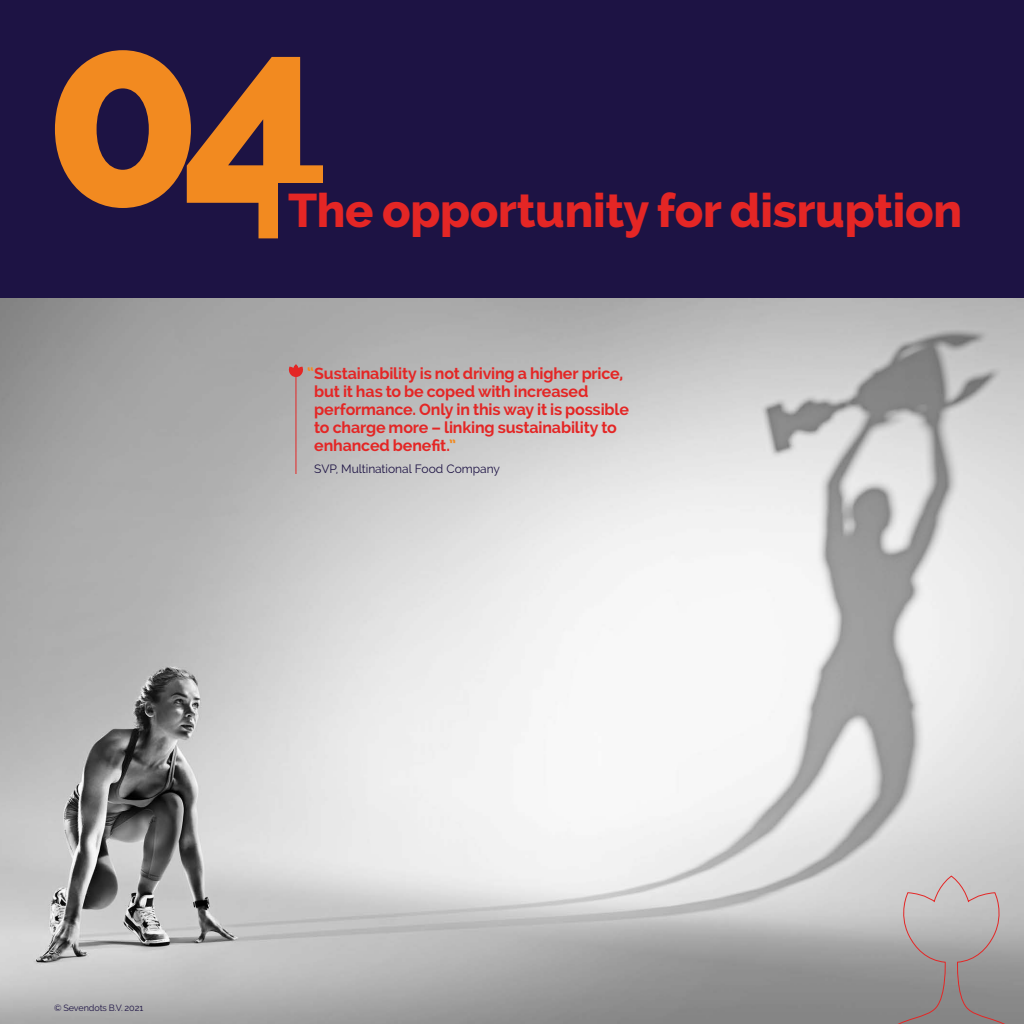
<style>
.page{position:relative;width:1024px;height:1024px;background:#fff}
.page>*{position:absolute;margin:0;border:0;box-sizing:border-box;transform-origin:0 0}
.Big_Numbers{font:800 260px "Raleway";color:#f28a20}
.Headline{font:800 47px "Raleway";letter-spacing:-.005em;color:#e42625}
.Quotes{font:700 16px/18px "Raleway";letter-spacing:-.01em;color:#e42625}
.Quote_attributor{font:12px "Raleway";color:#1d1344}
.Body_Copy{font:9px "Raleway";letter-spacing:-.01em;color:#1d1344}
.s1{color:#f28a20}
</style>
<div class="page">
<img style="left:0;top:298px;width:1024px;height:726px">
<div style="left:0;top:0;width:1024px;height:298px;background:#1d1344"></div>
<svg style="left:852px;top:876px;width:172px;height:148px;background:#a7a4a4"></svg>
<hr style="left:295px;top:372px;width:1px;height:102px;background:#e42625">
<svg style="left:288px;top:364px;width:16px;height:13px"></svg>
<p class="Big_Numbers" style="left:43px;top:-34px;width:289px">04</p>
<p class="Headline" style="left:288px;top:183px;width:676px">The opportunity for disruption</p>
<p class="Quotes" style="left:314px;top:364px;width:316px;text-indent:-7px"><span class="s1">“</span>Sustainability is not driving a higher price, but it has to be coped with increased performance. Only in this way it is possible to charge more – linking sustainability to enhanced benefit.<span class="s1">”</span></p>
<p class="Quote_attributor" style="left:314px;top:462px;width:187px">SVP, Multinational Food Company</p>
<p class="Body_Copy" style="left:54px;top:1003px;width:91px">© Sevendots B.V. 2021</p>
</div>
